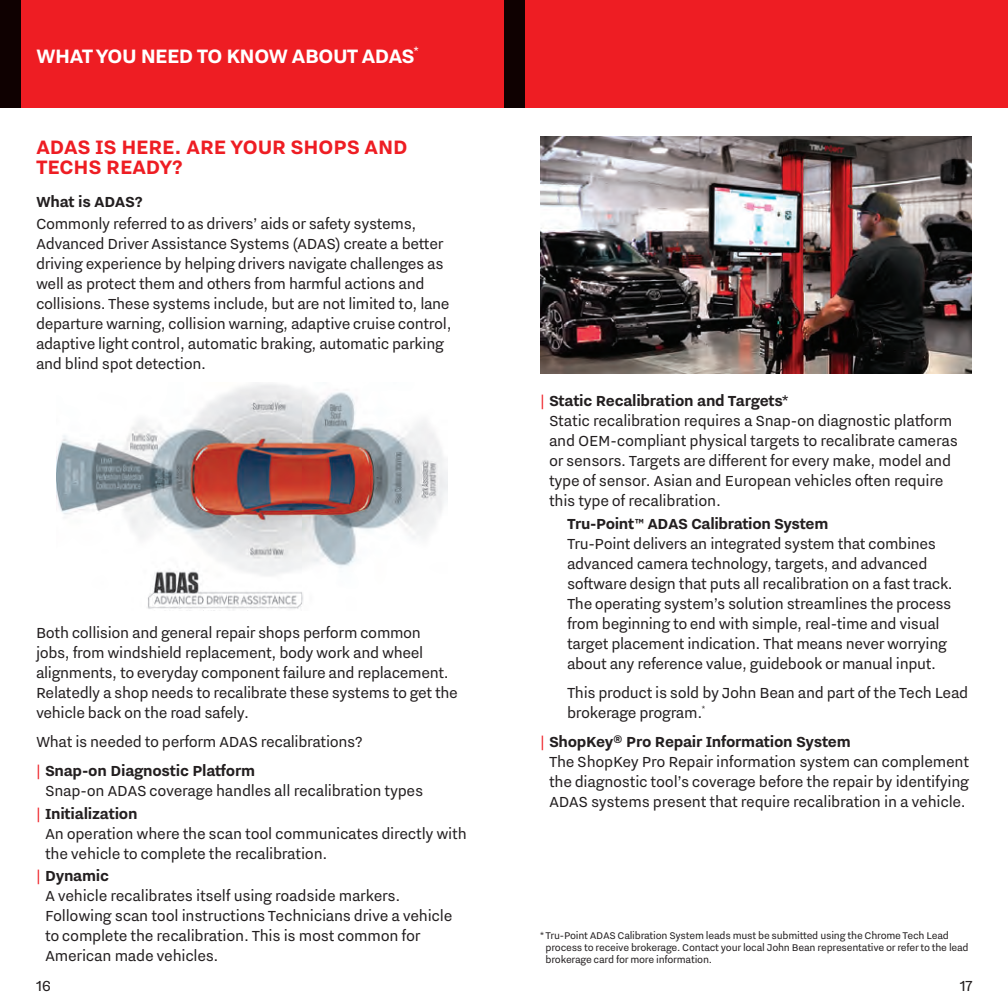
<style>
.page{position:relative;width:1008px;height:1008px;background:#fff}
.page>*{position:absolute;margin:0;border:0;box-sizing:border-box;transform-origin:0 0}
.Heading{font:700 24px/20px "Nitti Grotesk";letter-spacing:-.01em;color:#ee1d23}
.Page_Headings{font:700 24px "Nitti Grotesk";letter-spacing:-.03em;color:#fff}
.Paragraph{font:18px/20px "Nitti Grotesk";letter-spacing:-.02em;color:#231f20}
.Small_heading{font:700 18px "Nitti Grotesk";letter-spacing:-.015em;color:#231f20}
.smallprint{font:12px/12px "Nitti Grotesk";letter-spacing:-.02em;color:#231f20}
.s1{color:#ee1d23}
.s2{font-weight:700}
</style>
<div class="page">
<img style="left:56px;top:384px;width:391px;height:227px">
<img style="left:540px;top:136px;width:432px;height:238px">
<div style="left:0;top:0;width:1008px;height:108px;background:#ee1d23"></div>
<div style="left:0;top:0;width:20px;height:108px;background:#0f0101"></div>
<div style="left:504px;top:0;width:20px;height:108px;background:#0f0101"></div>
<p class="Page_Headings" style="left:36px;top:43px;width:384px">WHAT YOU NEED TO KNOW ABOUT ADAS<sup>*</sup></p>
<p class="Heading" style="left:36px;top:137px;width:373px">ADAS IS HERE. ARE YOUR SHOPS AND<br>TECHS READY?</p>
<p class="Small_heading" style="left:36px;top:192px;width:108px">What is ADAS?</p>
<p class="Paragraph" style="left:36px;top:213px;width:417px">Commonly referred to as drivers’ aids or safety systems, Advanced Driver Assistance Systems (ADAS) create a better driving experience by helping drivers navigate challenges as well as protect them and others from harmful actions and collisions. These systems include, but are not limited to, lane departure warning, collision warning, adaptive cruise control, adaptive light control, automatic braking, automatic parking and blind spot detection.</p>
<p class="Paragraph" style="left:36px;top:622px;width:424px">Both collision and general repair shops perform common jobs, from windshield replacement, body work and wheel alignments, to everyday component failure and replacement.<br>Relatedly a shop needs to recalibrate these systems to get the vehicle back on the road safely.</p>
<p class="Paragraph" style="left:36px;top:731px;width:328px">What is needed to perform ADAS recalibrations?</p>
<p class="Paragraph" style="left:45px;top:760px;width:380px;text-indent:-9px"><span class="s1">|</span> <span class="s2">Snap-on Diagnostic Platform<br></span>Snap-on ADAS coverage handles all recalibration types</p>
<p class="Paragraph" style="left:45px;top:803px;width:423px;text-indent:-9px"><span class="s1">|</span> <span class="s2">Initialization<br></span>An operation where the scan tool communicates directly with the vehicle to complete the recalibration.</p>
<p class="Paragraph" style="left:45px;top:866px;width:409px;text-indent:-9px"><span class="s1">|</span> <span class="s2">Dynamic<br></span>A vehicle recalibrates itself using roadside markers.<br>Following scan tool instructions Technicians drive a vehicle to complete the recalibration. This is most common for American made vehicles.</p>
<p class="Paragraph" style="left:549px;top:391px;width:410px;text-indent:-9px"><span class="s1">|</span> <span class="s2">Static Recalibration and Targets*<br></span>Static recalibration requires a Snap-on diagnostic platform and OEM-compliant physical targets to recalibrate cameras or sensors. Targets are different for every make, model and type of sensor. Asian and European vehicles often require this type of recalibration.</p>
<p class="Paragraph" style="left:567px;top:514px;width:387px"><span class="s2">Tru-Point™ ADAS Calibration System<br></span>Tru-Point delivers an integrated system that combines advanced camera technology, targets, and advanced software design that puts all recalibration on a fast track.<br>The operating system’s solution streamlines the process from beginning to end with simple, real-time and visual target placement indication. That means never worrying about any reference value, guidebook or manual input.</p>
<p class="Paragraph" style="left:567px;top:683px;width:403px">This product is sold by John Bean and part of the Tech Lead brokerage program.<sup>*</sup></p>
<p class="Paragraph" style="left:549px;top:732px;width:422px;text-indent:-9px"><span class="s1">|</span> <span class="s2">ShopKey® Pro Repair Information System<br></span>The ShopKey Pro Repair information system can complement the diagnostic tool’s coverage before the repair by identifying ADAS systems present that require recalibration in a vehicle.</p>
<p class="smallprint" style="left:546px;top:929px;width:425px;text-indent:-6px">* Tru-Point ADAS Calibration System leads must be submitted using the Chrome Tech Lead process to receive brokerage. Contact your local John Bean representative or refer to the lead brokerage card for more information.</p>
<p class="Paragraph" style="left:36px;top:976px;width:17px">16</p>
<p class="Paragraph" style="left:960px;top:976px;width:14px">17</p>
</div>
